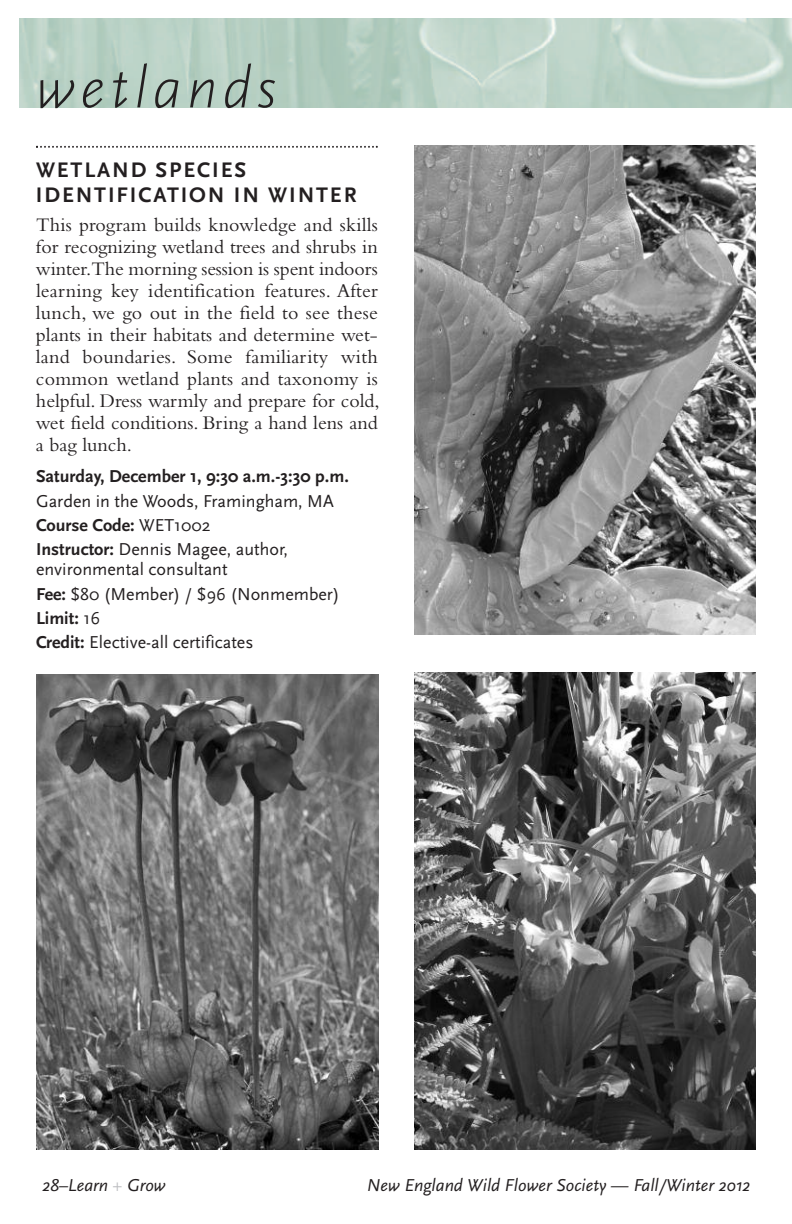
<style>
.page{position:relative;width:792px;height:1224px;background:#fff}
.page>*{position:absolute;margin:0;border:0;box-sizing:border-box;transform-origin:0 0}
.t1{font:italic 300 60px "Scala Sans OT";letter-spacing:.08em;color:#231f20}
.t2{font:700 22px/25px "Scala Sans OT";letter-spacing:.085em;color:#231f20}
.t3{font:20px/22px "Bembo";color:#231f20;text-align:justify}
.t4{font:18px/24.4px "Scala Sans OT";color:#231f20}
.t5{font:italic 18px "Scala Sans OT";color:#231f20}
.t6{font:700 18px "Scala Sans OT";color:#231f20}
.s1{font-weight:700}
.s2{color:#bcbdc0}
</style>
<div class="page">
<svg style="left:36px;top:146px;width:342px;height:2px"></svg>
<img style="left:19px;top:18px;width:773px;height:90px">
<img style="left:415px;top:146px;width:341px;height:488px">
<img style="left:414px;top:673px;width:342px;height:476px">
<img style="left:36px;top:674px;width:343px;height:475px">
<h1 class="t1" style="left:36px;top:68px;width:242px">wetlands</h1>
<p class="t2" style="left:36px;top:159px;width:322px">WETLAND SPECIES<br>IDENTIFICATION IN WINTER</p>
<p class="t3" style="left:36px;top:216px;width:345px">This program builds knowledge and skills for recognizing wetland trees and shrubs in winter.The morning session is spent indoors learning key identification features. After lunch, we go out in the field to see these plants in their habitats and determine wet&shy;land boundaries. Some familiarity with common wetland plants and taxonomy is helpful. Dress warmly and prepare for cold, wet field conditions. Bring a hand lens and a bag lunch.</p>
<p class="t6" style="left:36px;top:470px;width:314px">Saturday, December 1, 9:30 a.m.-3:30 p.m.</p>
<p class="t4" style="left:36px;top:491px;width:299px">Garden in the Woods, Framingham, MA<br><span class="s1">Course Code:</span> WET1002<br><span class="s1">Instructor:</span> Dennis Magee, author,</p>
<p class="t4" style="left:36px;top:559px;width:305px">environmental consultant<br><span class="s1">Fee:</span> $80 (Member) / $96 (Nonmember)<br><span class="s1">Limit:</span> 16<br><span class="s1">Credit:</span> Elective-all certificates</p>
<p class="t5" style="left:42px;top:1179px;width:125px">28–Learn <span class="s2">+</span> Grow</p>
<p class="t5" style="left:367px;top:1179px;width:385px">New England Wild Flower Society — Fall/Winter 2012</p>
</div>
